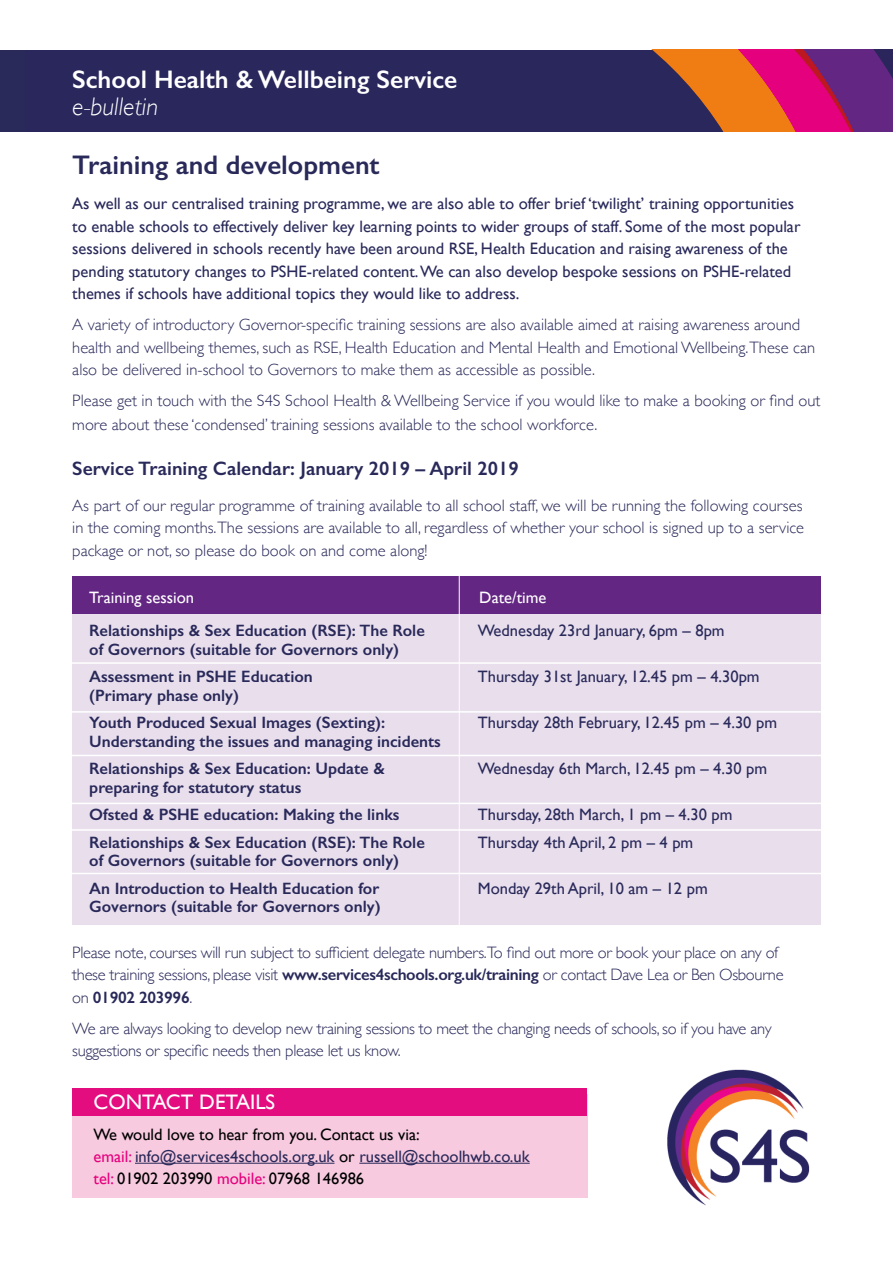
<style>
.page{position:relative;width:893px;height:1263px;background:#fff}
.page>*{position:absolute;margin:0;border:0;box-sizing:border-box;transform-origin:0 0}
.t1{font:600 27px "Gill Sans";color:#29295a}
.t2{font:600 25.5px "Gill Sans";color:#fff}
.t3{font:italic 300 25.5px "Gill Sans";color:#fff}
.t4{font:21px "Gill Sans";color:#fff}
.t5{font:600 19.5px "Gill Sans";color:#29295a}
.t6{font:300 16.5px/22.5px "Gill Sans";color:#29295a}
.t7{font:16.5px/22.5px "Gill Sans";color:#29295a}
.t8{font:600 16.5px/27.3px "Gill Sans";color:#29295a}
.t9{font:300 16.5px/22.5px "Gill Sans";letter-spacing:-.02em;color:#29295a}
.t10{font:16.5px/22.2px "Gill Sans";color:#000}
.t11{font:16.5px "Gill Sans";color:#fff}
.s1{font-weight:600}
.s2{color:#e6007d}
.s3{color:#29295a}
</style>
<div class="page">
<div style="left:0;top:50px;width:893px;height:82px;background:#29295a"></div>
<svg style="left:652px;top:50px;width:241px;height:82px"></svg>
<div style="left:72px;top:576px;width:749px;height:41px;background:#632683"></div>
<div style="left:72px;top:615px;width:749px;height:310px;background:#e8deec"></div>
<hr style="left:65px;top:662px;width:781px;height:2px;background:#fff">
<hr style="left:65px;top:711px;width:781px;height:2px;background:#fff">
<hr style="left:65px;top:755px;width:781px;height:1px;background:#fff">
<hr style="left:65px;top:803px;width:781px;height:1px;background:#fff">
<hr style="left:65px;top:829px;width:781px;height:2px;background:#fff">
<hr style="left:65px;top:873px;width:781px;height:1px;background:#fff">
<hr style="left:459px;top:572px;width:1px;height:361px;background:#fff">
<div style="left:72px;top:1094px;width:515px;height:103px;background:#f7cadf"></div>
<div style="left:72px;top:1088px;width:515px;height:28px;background:#e40d7f"></div>
<hr style="left:135px;top:1163px;width:200px;height:1px;background:#29295a">
<hr style="left:359px;top:1163px;width:171px;height:1px;background:#29295a">
<img style="left:667px;top:1069px;width:143px;height:137px">
<h2 class="t2" style="left:72px;top:64px;width:387px">School Health &amp; Wellbeing Service</h2>
<h2 class="t3" style="left:72px;top:92px;width:87px">e-bulletin</h2>
<h1 class="t1" style="left:72px;top:148px;width:309px">Training and development</h1>
<p class="t7" style="left:72px;top:192px;width:730px">As well as our centralised training programme, we are also able to offer brief ‘twilight’ training opportunities to enable schools to effectively deliver key learning points to wider groups of staff. Some of the most popular sessions delivered in schools recently have been around RSE, Health Education and raising awareness of the pending statutory changes to PSHE-related content. We can also develop bespoke sessions on PSHE-related themes if schools have additional topics they would like to address.</p>
<p class="t6" style="left:72px;top:313px;width:744px">A variety of introductory Governor-specific training sessions are also available aimed at raising awareness around health and wellbeing themes, such as RSE, Health Education and Mental Health and Emotional Wellbeing.These can also be delivered in-school to Governors to make them as accessible as possible.</p>
<p class="t6" style="left:72px;top:388px;width:750px;line-height:24px">Please get in touch with the S4S School Health &amp; Wellbeing Service if you would like to make a booking or find out more about these ‘condensed’ training sessions available to the school workforce.</p>
<p class="t5" style="left:72px;top:457px;width:448px">Service Training Calendar: January 2019 – April 2019</p>
<p class="t6" style="left:72px;top:493px;width:733px;text-align:justify">As part of our regular programme of training available to all school staff, we will be running the following courses in the coming months.The sessions are available to all, regardless of whether your school is signed up to a service package or not, so please do book on and come along!</p>
<p class="t11" style="left:89px;top:587px;width:106px">Training session</p>
<p class="t11" style="left:479px;top:587px;width:69px">Date/time</p>
<p class="t8" style="left:89px;top:617px;width:337px">Relationships &amp; Sex Education (RSE): The Role</p>
<p class="t7" style="left:478px;top:619px;width:248px">Wednesday 23rd January, 6pm – 8pm</p>
<p class="t8" style="left:89px;top:636px;width:311px">of Governors (suitable for Governors only)<br>Assessment in PSHE Education</p>
<p class="t7" style="left:478px;top:665px;width:283px">Thursday 31st January, 12.45 pm – 4.30pm</p>
<p class="t8" style="left:89px;top:682px;width:297px">(Primary phase only)<br>Youth Produced Sexual Images (Sexting):</p>
<p class="t8" style="left:89px;top:728px;width:353px">Understanding the issues and managing incidents<br>Relationships &amp; Sex Education: Update &amp;</p>
<p class="t8" style="left:89px;top:774px;width:312px">preparing for statutory status<br>Ofsted &amp; PSHE education: Making the links</p>
<p class="t7" style="left:478px;top:711px;width:301px">Thursday 28th February, 12.45 pm – 4.30 pm</p>
<p class="t7" style="left:478px;top:757px;width:291px">Wednesday 6th March, 12.45 pm – 4.30 pm</p>
<p class="t7" style="left:478px;top:803px;width:256px">Thursday, 28th March, 1 pm – 4.30 pm</p>
<p class="t8" style="left:89px;top:828px;width:337px">Relationships &amp; Sex Education (RSE): The Role</p>
<p class="t7" style="left:478px;top:831px;width:217px">Thursday 4th April, 2 pm – 4 pm</p>
<p class="t8" style="left:89px;top:847px;width:311px">of Governors (suitable for Governors only)<br>An Introduction to Health Education for</p>
<p class="t7" style="left:478px;top:877px;width:231px">Monday 29th April, 10 am – 12 pm</p>
<p class="t8" style="left:89px;top:893px;width:293px">Governors (suitable for Governors only)</p>
<p class="t9" style="left:72px;top:940px;width:713px">Please note, courses will run subject to sufficient delegate numbers.To find out more or book your place on any of these training sessions, please visit <span class="s1">www.services4schools.org.uk/training</span> or contact Dave Lea or Ben Osbourne on <span class="s1">01902 203996</span>.</p>
<p class="t9" style="left:72px;top:1016px;width:701px">We are always looking to develop new training sessions to meet the changing needs of schools, so if you have any suggestions or specific needs then please let us know.</p>
<p class="t4" style="left:94px;top:1089px;width:183px">CONTACT DETAILS</p>
<p class="t10" style="left:94px;top:1123px;width:438px">We would love to hear from you. Contact us via:<br><span class="s2">email:</span> <span class="s3">info@services4schools.org.uk</span> or <span class="s3">russell@schoolhwb.co.uk </span><span class="s2">tel:</span> 01902 203990 <span class="s2">mobile:</span> 07968 146986</p>
</div>
